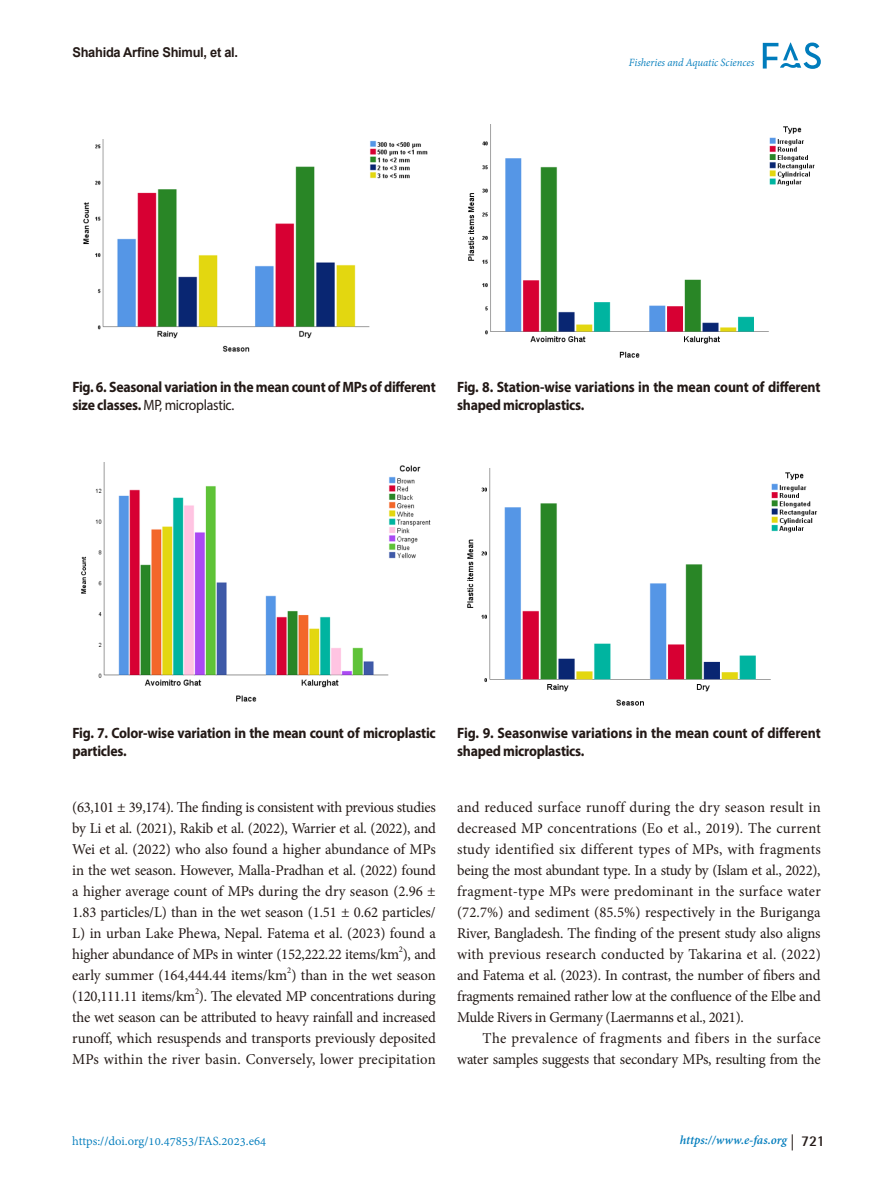
<style>
.page{position:relative;width:893px;height:1191px;background:#fff}
.page>*{position:absolute;margin:0;border:0;box-sizing:border-box;transform-origin:0 0}
.일반__웹{font:15px/21px "Minion Pro";letter-spacing:-.015em;color:#231916;text-align:justify}
.table_title{font:700 15px/18px "Myriad Pro";letter-spacing:-.015em;color:#231916;scale:.92 1}
.t1{font:13.5px "Adobe Devanagari";color:#007cbc}
.t2{font:italic 700 13.5px "Adobe Devanagari";color:#007cbc}
.t3{font:700 13.5px "Arial";letter-spacing:-.02em;color:#231916;scale:.95 1}
.t4{font:italic 12px "Adobe Devanagari";letter-spacing:-.005em;color:#007cbc;scale:.95 1}
.일반__웹-2{font:8.7px "Minion Pro";color:#231916}
.s1{font-weight:400}
.s2{font-family:"Helvetica Neue LT Pro";font-weight:400;font-style:normal;font-size:16.05px;color:#231916}
.s3{font-family:"Rotis Semi Sans Std";font-style:normal;font-size:15px;color:#231916}
</style>
<div class="page">
<svg style="left:763px;top:43px;width:58px;height:26px"></svg>
<img style="left:83px;top:139px;width:345px;height:213px">
<img style="left:468px;top:124px;width:347px;height:234px">
<img style="left:81px;top:462px;width:350px;height:240px">
<img style="left:467px;top:468px;width:351px;height:238px">
<p class="t3" style="left:72px;top:42px;width:176px">Shahida Arfine Shimul, et al.</p>
<p class="t4" style="left:629px;top:56px;width:133px">Fisheries and Aquatic Sciences</p>
<p class="table_title" style="left:72px;top:377px;width:396px">Fig. 6. Seasonal variation in the mean count of MPs of different size classes. <span class="s1">MP, microplastic.</span></p>
<p class="table_title" style="left:457px;top:377px;width:396px">Fig. 8. Station-wise variations in the mean count of different shaped microplastics.</p>
<p class="table_title" style="left:72px;top:723px;width:397px">Fig. 7. Color-wise variation in the mean count of microplastic particles.</p>
<p class="table_title" style="left:457px;top:723px;width:397px">Fig. 9. Seasonwise variations in the mean count of different shaped microplastics.</p>
<p class="일반__웹" style="left:72px;top:796px;width:365px">(63,101 ± 39,174). The finding is consistent with previous studies by Li et al. (2021), Rakib et al. (2022), Warrier et al. (2022), and Wei et al. (2022) who also found a higher abundance of MPs in the wet season. However, Malla-Pradhan et al. (2022) found a higher average count of MPs during the dry season (2.96 ± 1.83 particles/L) than in the wet season (1.51 ± 0.62 particles/ L) in urban Lake Phewa, Nepal. Fatema et al. (2023) found a higher abundance of MPs in winter (152,222.22 items/km ), and</p>
<p class="일반__웹-2" style="left:399px;top:943px;width:6px">2</p>
<p class="일반__웹" style="left:72px;top:964px;width:365px">early summer (164,444.44 items/km ) than in the wet season</p>
<p class="일반__웹-2" style="left:287px;top:964px;width:6px">2</p>
<p class="일반__웹" style="left:72px;top:985px;width:365px">(120,111.11 items/km ). The elevated MP concentrations during</p>
<p class="일반__웹-2" style="left:195px;top:985px;width:6px">2</p>
<p class="일반__웹" style="left:72px;top:1006px;width:365px">the wet season can be attributed to heavy rainfall and increased runoff, which resuspends and transports previously deposited MPs within the river basin. Conversely, lower precipitation</p>
<p class="일반__웹" style="left:457px;top:796px;width:365px">and reduced surface runoff during the dry season result in decreased MP concentrations (Eo et al., 2019). The current study identified six different types of MPs, with fragments being the most abundant type. In a study by (Islam et al., 2022), fragment-type MPs were predominant in the surface water (72.7%) and sediment (85.5%) respectively in the Buriganga River, Bangladesh. The finding of the present study also aligns with previous research conducted by Takarina et al. (2022) and Fatema et al. (2023). In contrast, the number of fibers and fragments remained rather low at the confluence of the Elbe and Mulde Rivers in Germany (Laermanns et al., 2021).</p>
<p class="일반__웹" style="left:457px;top:1027px;width:365px;text-align:right">The prevalence of fragments and fibers in the surface water samples suggests that secondary MPs, resulting from the</p>
<p class="t1" style="left:72px;top:1133px;width:196px">https://doi.org/10.47853/FAS.2023.e64</p>
<p class="t2" style="left:680px;top:1132px;width:146px">https://www.e-fas.org <span class="s2">|</span> <span class="s3">721</span></p>
</div>
